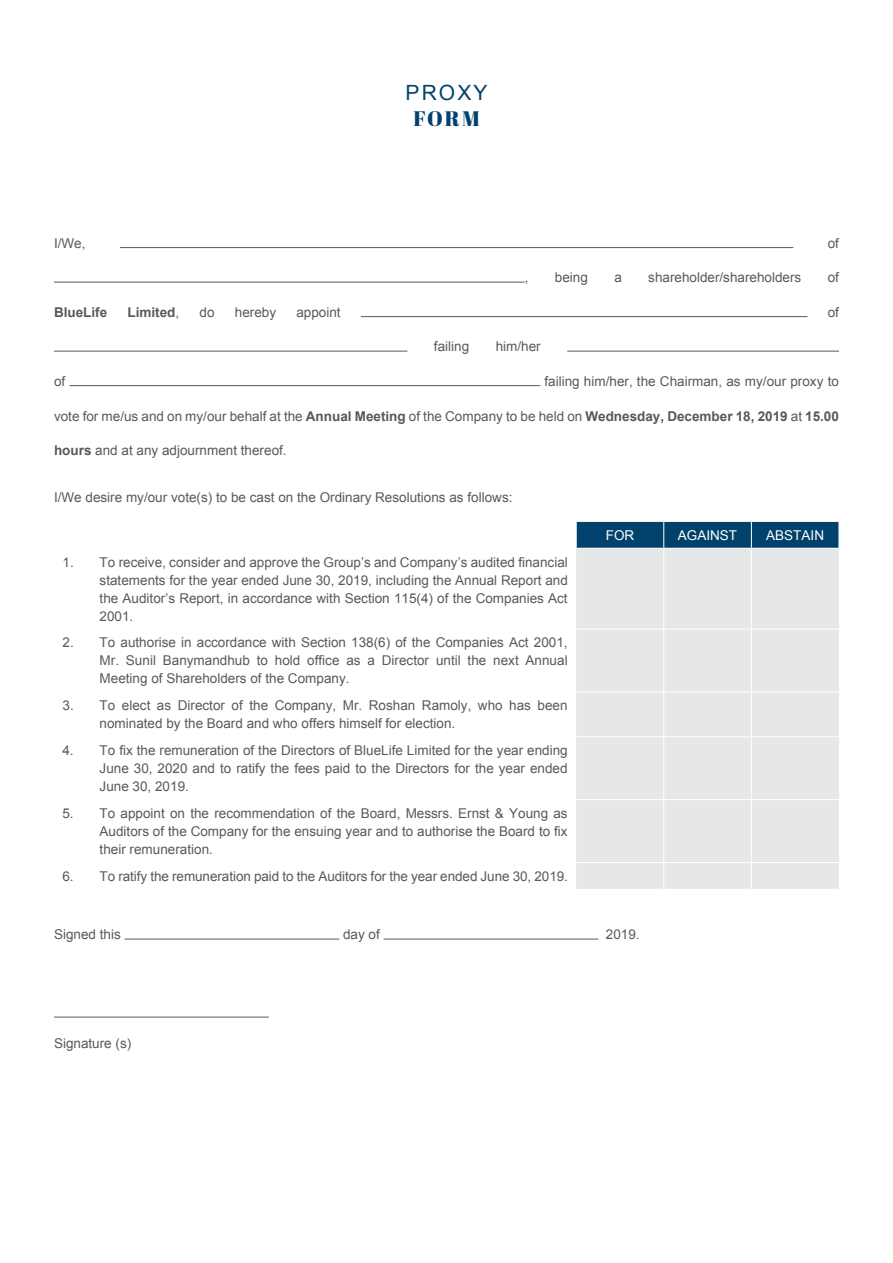
<style>
.page{position:relative;width:893px;height:1263px;background:#fff}
.page>*{position:absolute;margin:0;border:0;box-sizing:border-box;transform-origin:0 0}
.t1{font:21px "Arial";letter-spacing:.1em;color:#00426b}
.t2{font:21px "Abril Fatface";color:#00426b}
.t3{font:13.5px/18px "Arial";color:#58595b;text-align:justify}
.t4{font:13.5px "Arial";color:#fff}
.t5{font:700 13.5px "Arial";color:#58595b}
.s1{font-weight:400}
.s2{font-weight:700}
</style>
<div class="page">
<hr style="left:120px;top:247px;width:673px;height:1px;background:#58595b">
<hr style="left:54px;top:282px;width:471px;height:1px;background:#58595b">
<hr style="left:361px;top:316px;width:446px;height:1px;background:#58595b">
<hr style="left:54px;top:351px;width:353px;height:1px;background:#58595b">
<hr style="left:567px;top:351px;width:272px;height:1px;background:#58595b">
<hr style="left:69px;top:385px;width:471px;height:1px;background:#58595b">
<div style="left:576px;top:549px;width:263px;height:340px;background:#e6e7e8"></div>
<svg style="left:576px;top:521px;width:263px;height:27px;background:#0e4c73"></svg>
<hr style="left:663px;top:549px;width:1px;height:80px;background:#fff">
<hr style="left:751px;top:549px;width:1px;height:80px;background:#fff">
<hr style="left:576px;top:629px;width:175px;height:1px;background:#fff">
<hr style="left:663px;top:629px;width:1px;height:62px;background:#fff">
<hr style="left:751px;top:629px;width:88px;height:1px;background:#fff">
<hr style="left:751px;top:629px;width:1px;height:62px;background:#fff">
<hr style="left:576px;top:691px;width:175px;height:1px;background:#fff">
<hr style="left:663px;top:692px;width:1px;height:44px;background:#fff">
<hr style="left:751px;top:691px;width:88px;height:1px;background:#fff">
<hr style="left:751px;top:692px;width:1px;height:44px;background:#fff">
<hr style="left:576px;top:736px;width:175px;height:1px;background:#fff">
<hr style="left:663px;top:737px;width:1px;height:62px;background:#fff">
<hr style="left:751px;top:736px;width:88px;height:1px;background:#fff">
<hr style="left:751px;top:737px;width:1px;height:62px;background:#fff">
<hr style="left:576px;top:799px;width:175px;height:1px;background:#fff">
<hr style="left:663px;top:800px;width:1px;height:62px;background:#fff">
<hr style="left:751px;top:799px;width:88px;height:1px;background:#fff">
<hr style="left:751px;top:800px;width:1px;height:62px;background:#fff">
<hr style="left:576px;top:862px;width:175px;height:1px;background:#fff">
<svg style="left:663px;top:863px;width:1px;height:26px"></svg>
<hr style="left:751px;top:862px;width:88px;height:1px;background:#fff">
<svg style="left:751px;top:863px;width:1px;height:26px"></svg>
<hr style="left:125px;top:939px;width:214px;height:1px;background:#58595b">
<hr style="left:384px;top:939px;width:214px;height:1px;background:#58595b">
<hr style="left:54px;top:1017px;width:215px;height:1px;background:#58595b">
<h1 class="t1" style="left:406px;top:79px;width:83px">PROXY</h1>
<h1 class="t2" style="left:413px;top:103px;width:68px">FORM</h1>
<p class="t3" style="left:54px;top:234px;width:33px">I/We,</p>
<p class="t3" style="left:828px;top:234px;width:13px">of</p>
<p class="t3" style="left:525px;top:269px;width:5px">,</p>
<p class="t3" style="left:555px;top:269px;width:35px">being</p>
<p class="t3" style="left:614px;top:269px;width:9px">a</p>
<p class="t3" style="left:648px;top:269px;width:155px">shareholder/shareholders</p>
<p class="t3" style="left:828px;top:269px;width:13px">of</p>
<p class="t5" style="left:54px;top:303px;width:55px">BlueLife</p>
<p class="t5" style="left:128px;top:303px;width:53px">Limited<span class="s1">,</span></p>
<p class="t3" style="left:200px;top:303px;width:17px">do</p>
<p class="t3" style="left:235px;top:303px;width:43px">hereby</p>
<p class="t3" style="left:296px;top:303px;width:46px">appoint</p>
<p class="t3" style="left:828px;top:303px;width:13px">of</p>
<p class="t3" style="left:434px;top:338px;width:37px">failing</p>
<p class="t3" style="left:496px;top:338px;width:47px">him/her</p>
<p class="t3" style="left:54px;top:372px;width:13px">of</p>
<p class="t3" style="left:544px;top:372px;width:296px">failing him/her, the Chairman, as my/our proxy to</p>
<p class="t3" style="left:54px;top:407px;width:786px">vote for me/us and on my/our behalf at the <span class="s2">Annual Meeting</span> of the Company to be held on <span class="s2">Wednesday, December 18, 2019</span> at <span class="s2">15.00</span></p>
<p class="t3" style="left:54px;top:441px;width:234px"><span class="s2">hours</span> and at any adjournment thereof.</p>
<p class="t3" style="left:54px;top:489px;width:460px">I/We desire my/our vote(s) to be cast on the Ordinary Resolutions as follows:</p>
<p class="t4" style="left:606px;top:526px;width:30px">FOR</p>
<p class="t4" style="left:678px;top:526px;width:61px">AGAINST</p>
<p class="t4" style="left:766px;top:526px;width:59px">ABSTAIN</p>
<p class="t3" style="left:100px;top:553px;width:470px;text-indent:-37px">1. To receive, consider and approve the Group’s and Company’s audited financial statements for the year ended June 30, 2019, including the Annual Report and the Auditor’s Report, in accordance with Section 115(4) of the Companies Act 2001.</p>
<p class="t3" style="left:100px;top:634px;width:469px;text-indent:-37px">2. To authorise in accordance with Section 138(6) of the Companies Act 2001, Mr. Sunil Banymandhub to hold office as a Director until the next Annual Meeting of Shareholders of the Company.</p>
<p class="t3" style="left:100px;top:697px;width:469px;text-indent:-37px">3. To elect as Director of the Company, Mr. Roshan Ramoly, who has been nominated by the Board and who offers himself for election.</p>
<p class="t3" style="left:100px;top:741px;width:470px;text-indent:-37px">4. To fix the remuneration of the Directors of BlueLife Limited for the year ending June 30, 2020 and to ratify the fees paid to the Directors for the year ended June 30, 2019.</p>
<p class="t3" style="left:100px;top:804px;width:470px;text-indent:-37px">5. To appoint on the recommendation of the Board, Messrs. Ernst &amp; Young as Auditors of the Company for the ensuing year and to authorise the Board to fix their remuneration.</p>
<p class="t3" style="left:63px;top:867px;width:507px">6. To ratify the remuneration paid to the Auditors for the year ended June 30, 2019.</p>
<p class="t3" style="left:54px;top:926px;width:68px">Signed this</p>
<p class="t3" style="left:343px;top:926px;width:38px">day of</p>
<p class="t3" style="left:606px;top:926px;width:35px">2019.</p>
<p class="t3" style="left:54px;top:1034px;width:79px">Signature (s)</p>
</div>
